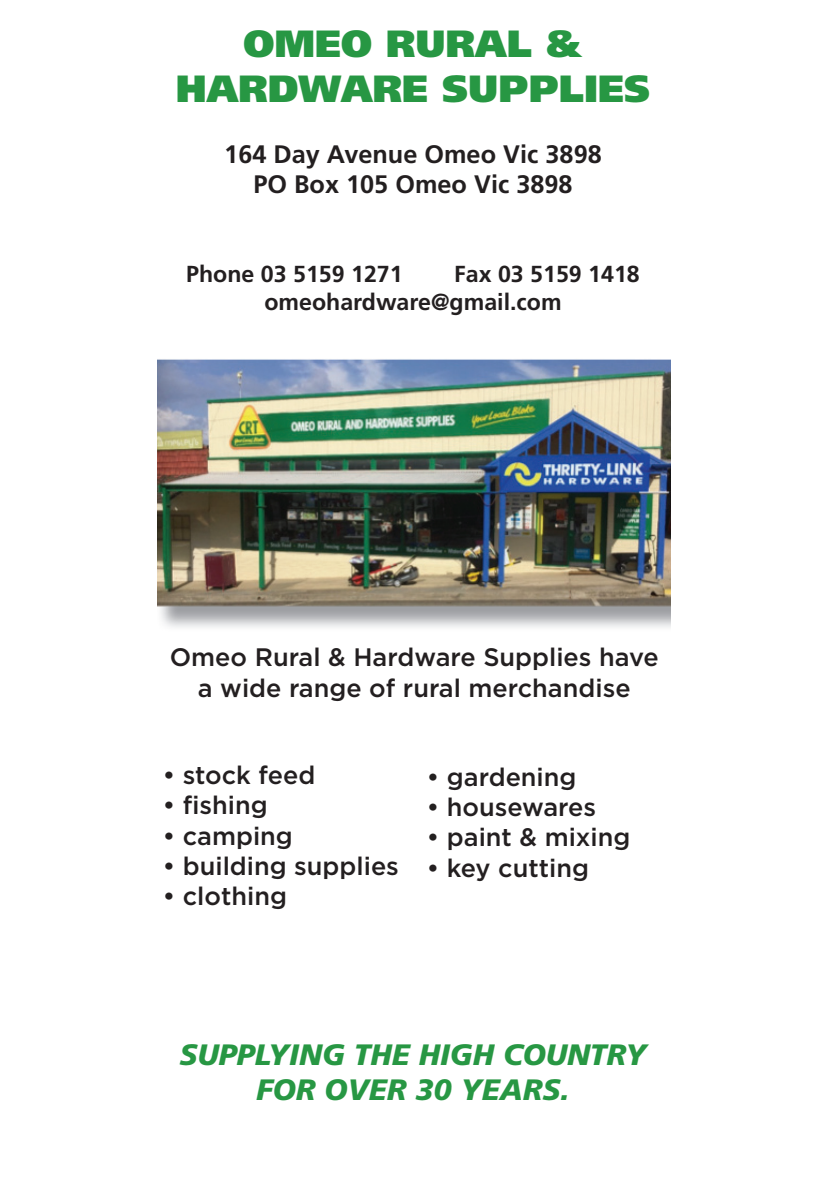
<style>
.page{position:relative;width:840px;height:1191px;background:#fff}
.page>*{position:absolute;margin:0;border:0;box-sizing:border-box;transform-origin:0 0}
.t1{font:900 37.8px/45.4px "Frutiger";color:#279743;text-align:center}
.t2{font:italic 900 29.4px/35.4px "Frutiger";color:#279743;text-align:center}
.t3{font:500 25.2px/30.4px "Gotham";color:#231f20;text-align:center}
.t4{font:700 25.2px/30.4px "Frutiger";color:#231f20;text-align:center}
.t5{font:700 23.2px/27.8px "Frutiger";color:#231f20}
</style>
<div class="page">
<img style="left:158px;top:359px;width:512px;height:269px">
<h1 class="t1" style="left:176px;top:21px;width:475px">OMEO RURAL &amp;<br>HARDWARE SUPPLIES</h1>
<p class="t4" style="left:224px;top:139px;width:379px">164 Day Avenue Omeo Vic 3898<br>PO Box 105 Omeo Vic 3898</p>
<p class="t5" style="left:186px;top:260px;width:218px">Phone 03 5159 1271</p>
<p class="t5" style="left:264px;top:260px;width:376px;text-indent:190px">Fax 03 5159 1418 omeohardware@gmail.com</p>
<p class="t3" style="left:170px;top:642px;width:490px">Omeo Rural &amp; Hardware Supplies have a wide range of rural merchandise</p>
<p class="t3" style="left:163px;top:759px;width:154px">• stock feed</p>
<p class="t3" style="left:163px;top:789px;width:106px">• fishing</p>
<p class="t3" style="left:163px;top:820px;width:131px">• camping</p>
<p class="t3" style="left:163px;top:850px;width:237px">• building supplies</p>
<p class="t3" style="left:163px;top:880px;width:126px">• clothing</p>
<p class="t3" style="left:426px;top:761px;width:151px">• gardening</p>
<p class="t3" style="left:426px;top:791px;width:171px">• housewares</p>
<p class="t3" style="left:426px;top:822px;width:205px">• paint &amp; mixing</p>
<p class="t3" style="left:426px;top:852px;width:163px">• key cutting</p>
<p class="t2" style="left:179px;top:1036px;width:468px">SUPPLYING THE HIGH COUNTRY<br>FOR OVER 30 YEARS.</p>
</div>
